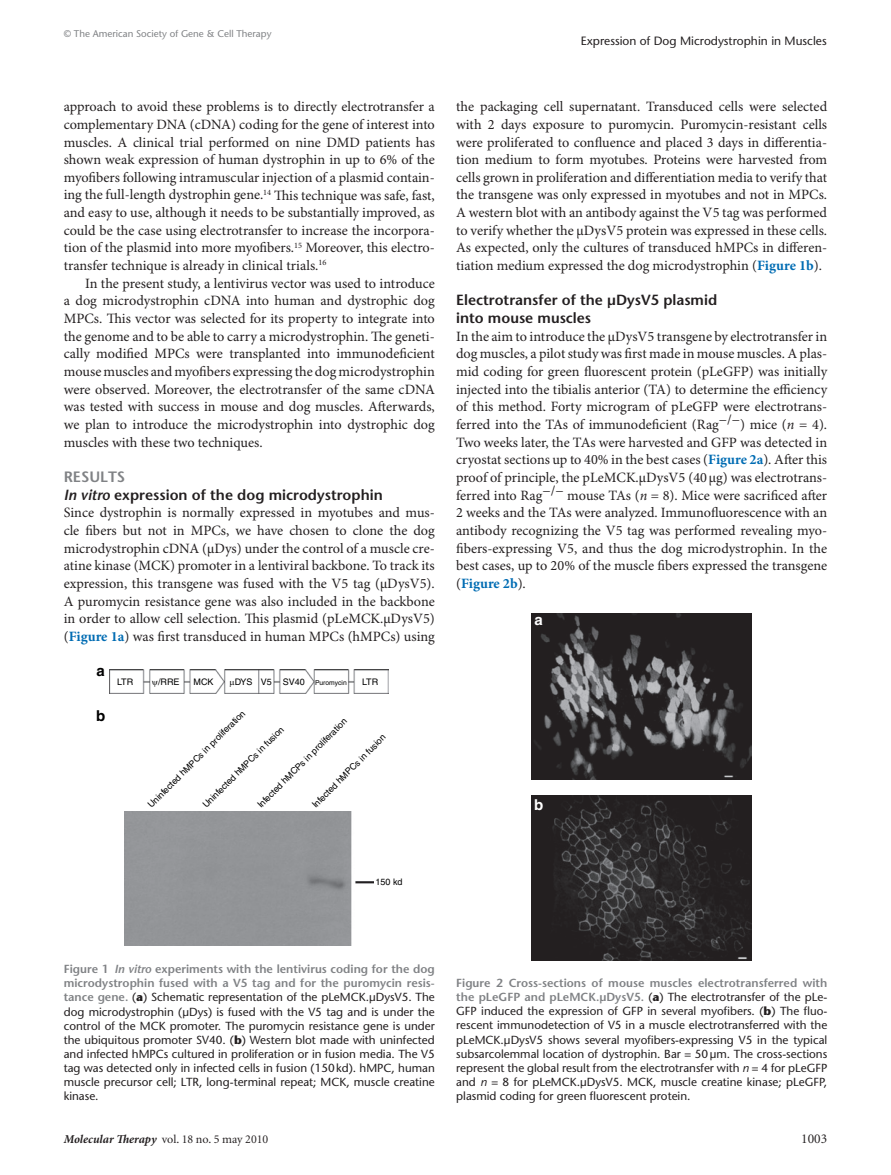
<style>
.page{position:relative;width:891px;height:1175px;background:#fff}
.page>*{position:absolute;margin:0;border:0;box-sizing:border-box;transform-origin:0 0}
.t1{font:600 15px "ITC Stone Sans";color:#808285}
.t2{font:700 15px "Helvetica";color:#000}
.t3{font:700 15px "Helvetica";color:#fff}
.t4{font:600 14.7px/17.7px "ITC Stone Sans";color:#231f20}
.t5{font:14.25px/17.7px "Minion Pro";color:#231f20;text-align:justify}
.t6{font:13.5px "Minion";color:#231f20}
.t7{font:12px "Stone Sans";color:#231f20}
.t8{font:12px "Minion";color:#231f20}
.t9{font:11.7px/14.1px "Stone Sans";color:#231f20;text-align:justify}
.t10{font:600 11.7px/14.1px "ITC Stone Sans";color:#808285}
.t11{font:9.75px "Stone Sans";color:#808285}
.t12{font:9px "Helvetica";color:#000}
.t13{font:6.75px "Helvetica";color:#000}
.s1{font-family:"Stone Sans";font-style:italic}
.s2{font-weight:700;color:#006cb3}
.s3{font-style:italic}
.s4{font-family:"ITC Stone Sans";font-weight:600;color:#808285}
.s5{font-weight:700}
.s6{font-family:"Minion Pro";font-weight:700;font-style:italic}
</style>
<div class="page">
<img style="left:109px;top:669px;width:280px;height:24px">
<img style="left:124px;top:811px;width:249px;height:135px">
<img style="left:532px;top:613px;width:220px;height:166px">
<img style="left:532px;top:795px;width:220px;height:165px">
<svg style="left:152px;top:681px;width:6px;height:6px"></svg>
<svg style="left:230px;top:681px;width:5px;height:6px"></svg>
<p class="t11" style="left:64px;top:28px;width:209px">© The American Society of Gene &amp; Cell Therapy</p>
<p class="t5" style="left:64px;top:98px;width:373px">approach to avoid these problems is to directly electrotransfer a complementary DNA (cDNA) coding for the gene of interest into muscles. A clinical trial performed on nine DMD patients has shown weak expression of human dystrophin in up to 6% of the myofibers following intramuscular injection of a plasmid contain&shy;ing the full-length dystrophin gene.<sup>14</sup> This technique was safe, fast, and easy to use, although it needs to be substantially improved, as could be the case using electrotransfer to increase the incorpora&shy;tion of the plasmid into more myofibers.<sup>15</sup> Moreover, this electro&shy;transfer technique is already in clinical trials.<sup>16</sup></p>
<p class="t5" style="left:64px;top:275px;width:373px;text-indent:21px">In the present study, a lentivirus vector was used to introduce a dog microdystrophin cDNA into human and dystrophic dog MPCs. This vector was selected for its property to integrate into the genome and to be able to carry a microdystrophin. The geneti&shy;cally modified MPCs were transplanted into immunodeficient mouse muscles and myofibers expressing the dog microdystrophin were observed. Moreover, the electrotransfer of the same cDNA was tested with success in mouse and dog muscles. Afterwards, we plan to introduce the microdystrophin into dystrophic dog muscles with these two techniques.</p>
<p class="t1" style="left:64px;top:467px;width:63px">Results</p>
<p class="t4" style="left:64px;top:485px;width:321px"><span class="s1">In vitro</span> expression of the dog microdystrophin</p>
<p class="t5" style="left:64px;top:504px;width:373px">Since dystrophin is normally expressed in myotubes and mus&shy;cle fibers but not in MPCs, we have chosen to clone the dog microdystrophin cDNA (µDys) under the control of a muscle cre&shy;atine kinase (MCK) promoter in a lentiviral backbone. To track its expression, this transgene was fused with the V5 tag (µDysV5).<br>A puromycin resistance gene was also included in the backbone in order to allow cell selection. This plasmid (pLeMCK.µDysV5) (<span class="s2">Figure 1a</span>) was first transduced in human MPCs (hMPCs) using</p>
<p class="t2" style="left:97px;top:662px;width:10px">a</p>
<p class="t2" style="left:96px;top:706px;width:11px">b</p>
<p class="t12" style="left:117px;top:677px;width:18px">LTR</p>
<p class="t12" style="left:158px;top:677px;width:23px">/RRE</p>
<p class="t12" style="left:194px;top:677px;width:21px">MCK</p>
<p class="t12" style="left:235px;top:677px;width:72px">DYS V5 SV40</p>
<p class="t13" style="left:315px;top:679px;width:33px">Puromycin</p>
<p class="t12" style="left:362px;top:677px;width:18px">LTR</p>
<p class="t12" style="left:146px;top:802px;width:135px;rotate:-45deg">Uninfected hMPCs in proliferation</p>
<p class="t12" style="left:255px;top:802px;width:124px;rotate:-45deg">Infected hMCPs in proliferation</p>
<p class="t12" style="left:200px;top:802px;width:112px;rotate:-45deg">Uninfected hMPCs in fusion</p>
<p class="t12" style="left:310px;top:802px;width:101px;rotate:-45deg">Infected hMPCs in fusion</p>
<p class="t7" style="left:581px;top:34px;width:247px">Expression of Dog Microdystrophin in Muscles</p>
<p class="t5" style="left:456px;top:98px;width:373px">the packaging cell supernatant. Transduced cells were selected with 2 days exposure to puromycin. Puromycin-resistant cells were proliferated to confluence and placed 3 days in differentia&shy;tion medium to form myotubes. Proteins were harvested from cells grown in proliferation and differentiation media to verify that the transgene was only expressed in myotubes and not in MPCs.<br>A western blot with an antibody against the V5 tag was performed to verify whether the µDysV5 protein was expressed in these cells.<br>As expected, only the cultures of transduced hMPCs in differen&shy;tiation medium expressed the dog microdystrophin (<span class="s2">Figure 1b</span>).</p>
<p class="t4" style="left:456px;top:291px;width:263px">Electrotransfer of the µDysV5 plasmid into mouse muscles</p>
<p class="t5" style="left:456px;top:328px;width:373px">In the aim to introduce the µDysV5 transgene by electrotransfer in dog muscles, a pilot study was first made in mouse muscles. A plas&shy;mid coding for green fluorescent protein (pLeGFP) was initially injected into the tibialis anterior (TA) to determine the efficiency of this method. Forty microgram of pLeGFP were electrotrans&shy;ferred into the TAs of immunodeficient (Rag−/−) mice (<span class="s3">n</span> = 4).<br>Two weeks later, the TAs were harvested and GFP was detected in cryostat sections up to 40% in the best cases (<span class="s2">Figure 2a</span>). After this proof of principle, the pLeMCK.µDysV5 (40µg) was electrotrans&shy;ferred into Rag−/− mouse TAs (<span class="s3">n</span> = 8). Mice were sacrificed after 2 weeks and the TAs were analyzed. Immunofluorescence with an antibody recognizing the V5 tag was performed revealing myo&shy;fibers-expressing V5, and thus the dog microdystrophin. In the best cases, up to 20% of the muscle fibers expressed the transgene (<span class="s2">Figure 2b</span>).</p>
<p class="t3" style="left:535px;top:611px;width:10px">a</p>
<p class="t3" style="left:534px;top:795px;width:11px">b</p>
<p class="t12" style="left:376px;top:876px;width:29px">150 kd</p>
<p class="t10" style="left:64px;top:962px;width:373px">Figure 1 <span class="s1">In vitro</span> experiments with the lentivirus coding for the dog microdystrophin fused with a V5 tag and for the puromycin resis-</p>
<p class="t9" style="left:64px;top:990px;width:373px"><span class="s4">tance gene.</span> (<span class="s5">a</span>) Schematic representation of the pLeMCK.µDysV5. The dog microdystrophin (µDys) is fused with the V5 tag and is under the control of the MCK promoter. The puromycin resistance gene is under the ubiquitous promoter SV40. (<span class="s5">b</span>) Western blot made with uninfected and infected hMPCs cultured in proliferation or in fusion media. The V5 tag was detected only in infected cells in fusion (150kd). hMPC, human muscle precursor cell; LTR, long-terminal repeat; MCK, muscle creatine kinase.</p>
<p class="t10" style="left:456px;top:976px;width:373px">Figure 2 C ross-sections of mouse muscles electrotransferred with</p>
<p class="t9" style="left:456px;top:990px;width:373px"><span class="s4">the pLeGFP and pLeMCK.µDysV5.</span> (<span class="s5">a</span>) The electrotransfer of the pLe-GFP induced the expression of GFP in several myofibers. (<span class="s5">b</span>) The fluo&shy;rescent immunodetection of V5 in a muscle electrotransferred with the pLeMCK.µDysV5 shows several myofibers-expressing V5 in the typical subsarcolemmal location of dystrophin. Bar = 50µm. The cross-sections represent the global result from the electrotransfer with <span class="s3">n</span> = 4 for pLeGFP and <span class="s3">n</span> = 8 for pLeMCK.µDysV5. MCK, muscle creatine kinase; pLeGFP, plasmid coding for green fluorescent protein.</p>
<p class="t8" style="left:64px;top:1133px;width:206px"><span class="s6">Molecular Therapy</span> vol. 18 no. 5 may 2010</p>
<p class="t6" style="left:801px;top:1132px;width:27px">1003</p>
</div>
